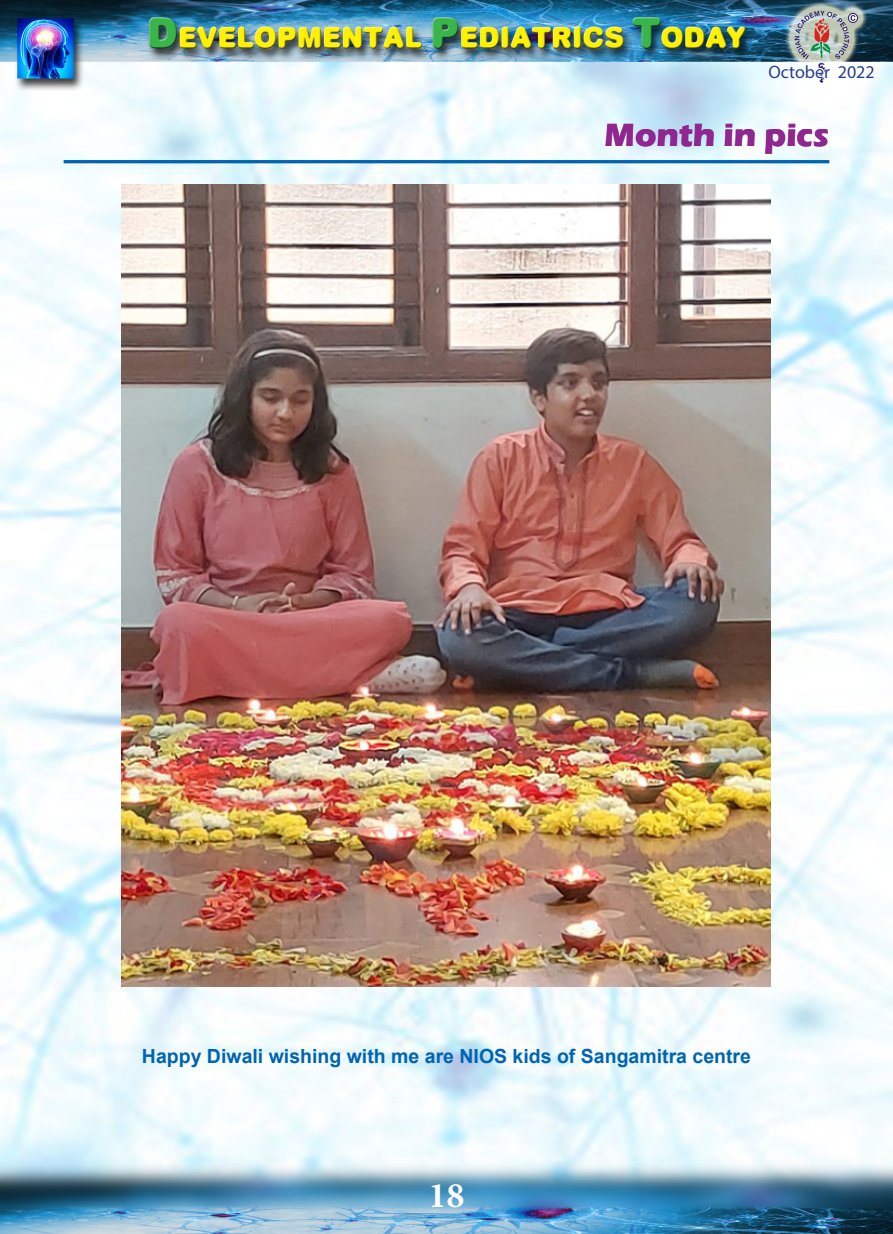
<style>
.page{position:relative;width:893px;height:1234px;background:#fff}
.page>*{position:absolute;margin:0;border:0;box-sizing:border-box;transform-origin:0 0}
.t1{font:700 36px "Minion Pro";color:#fff}
.head{font:700 33px "Eras ITC";color:#90268f}
.SUB_HEAD{font:700 19.5px "Arial";color:#0164b2}
.t2{font:18px "Myriad Pro";color:#253f8e}
</style>
<div class="page">
<img style="left:0;top:0;width:893px;height:1233px">
<svg style="left:768px;top:63px;width:107px;height:17px"></svg>
<hr style="left:64px;top:160px;width:765px;height:3px;background:#0164b2">
<img style="left:122px;top:184px;width:648px;height:802px">
<p class="t2" style="left:768px;top:60px;width:108px">October 2022</p>
<p class="head" style="left:605px;top:116px;width:226px">Month in pics</p>
<p class="SUB_HEAD" style="left:142px;top:1041px;width:611px">Happy Diwali wishing with me are NIOS kids of Sangamitra centre</p>
<h1 class="t1" style="left:428px;top:1169px;width:37px">18</h1>
</div>
